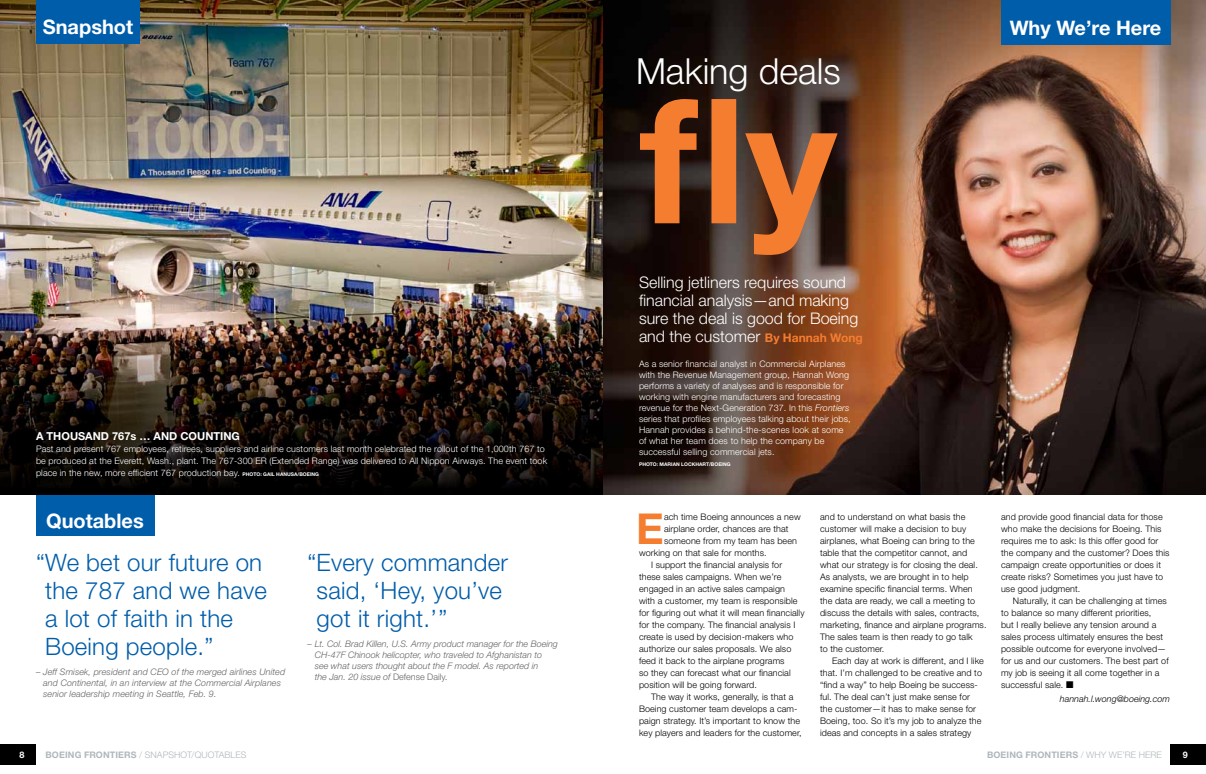
<style>
.page{position:relative;width:1206px;height:774px;background:#fff}
.page>*{position:absolute;margin:0;border:0;box-sizing:border-box;transform-origin:0 0}
.t1{font:700 174px "Helvetica Neue";color:#f47d30}
.t2{font:700 42.6px "Helvetica Neue";color:#f47d30}
.t3{font:300 36px "Helvetica Neue";color:#fff}
.t4{font:300 24px/28px "Helvetica Neue";letter-spacing:.01em;color:#005daa}
.t5{font:700 20px "Helvetica Neue";color:#fff}
.t6{font:300 16px/18px "Helvetica Neue";color:#fff}
.t7{font:700 11px "Helvetica Neue";color:#fff}
.t8{font:300 9px/12px "Helvetica Neue";letter-spacing:.01em;color:#000}
.t9{font:300 9px/11px "Helvetica Neue";letter-spacing:.01em;color:#fff}
.t10{font:italic 300 9px/11px "Helvetica Neue";color:#636466}
.t11{font:300 9px "Helvetica Neue";letter-spacing:.01em;color:#b0b7bc}
.t12{font:700 9px "Helvetica Neue";letter-spacing:.015em;color:#b0b7bc}
.t13{font:italic 300 9px "Helvetica Neue";color:#000}
.t14{font:700 9px "Helvetica Neue";color:#fff}
.t15{font:700 5px "Helvetica Neue";color:#fff}
.s1{font-weight:700;font-size:5px}
.s2{font-style:normal}
.s3{font-weight:700;font-size:12px;color:#f47d30}
.s4{font-style:italic}
.s5{font-weight:700}
.s6{font-weight:300}
</style>
<div class="page">
<div style="left:1170px;top:744px;width:36px;height:20px;background:#000"></div>
<div style="left:0;top:744px;width:36px;height:20px;background:#000"></div>
<img style="left:0;top:0;width:1206px;height:495px">
<div style="left:36px;top:495px;width:119px;height:40px;background:#005daa"></div>
<div style="left:36px;top:0;width:104px;height:44px;background:#005daa"></div>
<div style="left:1001px;top:0;width:170px;height:44px;background:#005daa"></div>
<img style="left:0;top:316px;width:603px;height:179px">
<h3 class="t5" style="left:43px;top:15px;width:92px">SNAPSHOT</h3>
<p class="t7" style="left:36px;top:429px;width:51px">A THOUSAN</p>
<p class="t7" style="left:101px;top:429px;width:112px">D 767S … AN D COUNTING</p>
<p class="t9" style="left:36px;top:442px;width:513px;line-height:12px">Past and present 767 employees, retirees, suppliers and airline customers last month celebrated the rollout of the 1,000th 767 to be produced at the Everett, Wash., plant. The 767-300 ER (Extended Range) was delivered to All Nippon Airways. The event took place in the new, more efficient 767 production bay. <span class="s1">PHOTO</span></p>
<p class="t15" style="left:260px;top:471px;width:44px">: GAI L HAN USA/BOEING</p>
<h3 class="t5" style="left:46px;top:508px;width:99px">QUOTABLES</h3>
<h3 class="t4" style="left:45px;top:548px;width:223px;text-indent:-9px">“We bet our future on the 787 and we have a lot of faith in the<br>Boeing people.”</h3>
<p class="t10" style="left:43px;top:666px;width:244px;text-indent:-7px">– Jeff Smisek, president and CEO of the merged airlines United and Continental, in an interview at the Commercial Airplanes senior leadership meeting in Seattle, Feb. 9.</p>
<h3 class="t4" style="left:317px;top:548px;width:193px;text-indent:-9px">“Every commander said, ‘Hey, you’ve got it right.’”</h3>
<p class="t10" style="left:315px;top:638px;width:245px;text-indent:-7px">– Lt. Col. Brad Killen, U.S. Army product manager for the Boeing CH-47F Chinook helicopter, who traveled to Afghanistan to see what users thought about the F model. As reported in<br>the Jan. 20 issue of <span class="s2">Defense Daily</span>.</p>
<h3 class="t3" style="left:636px;top:49px;width:206px">Making deals</h3>
<h1 class="t1" style="left:640px;top:54px;width:200px">FLY</h1>
<h3 class="t6" style="left:639px;top:273px;width:225px">Selling jetliners requires sound financial analysis—and making sure the deal is good for Boeing and the customer <span class="s3">BY HANNAH WONG</span></h3>
<p class="t9" style="left:639px;top:358px;width:213px">As a senior financial analyst in Commercial Airplanes with the Revenue Management group, Hannah Wong performs a variety of analyses and is responsible for working with engine manufacturers and forecasting revenue for the Next-Generation 737. In this <span class="s4">Frontiers </span>series that profiles employees talking about their jobs, Hannah provides a behind-the-scenes look at some of what her team does to help the company be successful selling commercial jets.</p>
<p class="t15" style="left:639px;top:461px;width:30px">PH OTO: MARIAN</p>
<p class="t15" style="left:681px;top:461px;width:23px">LOC KHART</p>
<p class="t15" style="left:709px;top:461px;width:10px">/BOEING</p>
<h3 class="t5" style="left:1010px;top:15px;width:153px">WHY WE’RE HERE</h3>
<h2 class="t2" style="left:636px;top:503px;width:29px">E</h2>
<p class="t8" style="left:664px;top:511px;width:138px">ach time Boeing announces a new</p>
<p class="t8" style="left:664px;top:523px;width:126px">airplane order, chances are that</p>
<p class="t8" style="left:664px;top:535px;width:134px">someone from my team has been</p>
<p class="t8" style="left:639px;top:547px;width:129px">working on that sale for months.</p>
<p class="t8" style="left:651px;top:559px;width:133px">I support the financial analysis for</p>
<p class="t8" style="left:639px;top:571px;width:144px">these sales campaigns. When we’re</p>
<p class="t8" style="left:639px;top:583px;width:147px">engaged in an active sales campaign</p>
<p class="t8" style="left:639px;top:595px;width:160px">with a customer, my team is responsible</p>
<p class="t8" style="left:639px;top:607px;width:167px">for figuring out what it will mean financially</p>
<p class="t8" style="left:639px;top:619px;width:158px">for the company. The financial analysis I</p>
<p class="t8" style="left:639px;top:631px;width:156px">create is used by decision-makers who</p>
<p class="t8" style="left:639px;top:643px;width:154px">authorize our sales proposals. We also</p>
<p class="t8" style="left:639px;top:655px;width:147px">feed it back to the airplane programs</p>
<p class="t8" style="left:639px;top:667px;width:153px">so they can forecast what our financial</p>
<p class="t8" style="left:639px;top:679px;width:119px">position will be going forward.</p>
<p class="t8" style="left:651px;top:691px;width:144px">The way it works, generally, is that a</p>
<p class="t8" style="left:639px;top:703px;width:160px">Boeing customer team develops a cam-</p>
<p class="t8" style="left:639px;top:715px;width:163px">paign strategy. It’s important to know the</p>
<p class="t8" style="left:639px;top:727px;width:164px">key players and leaders for the customer,</p>
<p class="t8" style="left:820px;top:511px;width:168px">and to understand on what basis the customer will make a decision to buy airplanes, what Boeing can bring to the table that the competitor cannot, and what our strategy is for closing the deal.<br>As analysts, we are brought in to help examine specific financial terms. When the data are ready, we call a meeting to discuss the details with sales, contracts, marketing, finance and airplane programs.<br>The sales team is then ready to go talk<br>to the customer.</p>
<p class="t8" style="left:820px;top:655px;width:165px;text-indent:12px">Each day at work is different, and I like that. I’m challenged to be creative and to “find a way” to help Boeing be success&shy;ful. The deal can’t just make sense for the customer—it has to make sense for Boeing, too. So it’s my job to analyze the ideas and concepts in a sales strategy</p>
<p class="t8" style="left:1001px;top:511px;width:170px">and provide good financial data for those who make the decisions for Boeing. This requires me to ask: Is this offer good for the company and the customer? Does this campaign create opportunities or does it create risks? Sometimes you just have to use good judgment.</p>
<p class="t8" style="left:1001px;top:595px;width:169px;text-indent:12px">Naturally, it can be challenging at times to balance so many different priorities,<br>but I really believe any tension around a sales process ultimately ensures the best possible outcome for everyone involved— for us and our customers. The best part of my job is seeing it all come together in a successful sale. ■</p>
<p class="t13" style="left:1060px;top:694px;width:112px">hannah.l.wong@boeing.com</p>
<p class="t14" style="left:20px;top:749px;width:7px">8</p>
<p class="t11" style="left:46px;top:749px;width:203px"><span class="s5">BOEING FRONTIERS</span> / SNAPSHOT/QUOTABLES</p>
<p class="t12" style="left:987px;top:749px;width:176px">BOEING FRONTIERS <span class="s6">/ WHY WE’RE HERE</span></p>
<p class="t14" style="left:1183px;top:749px;width:7px">9</p>
</div>
